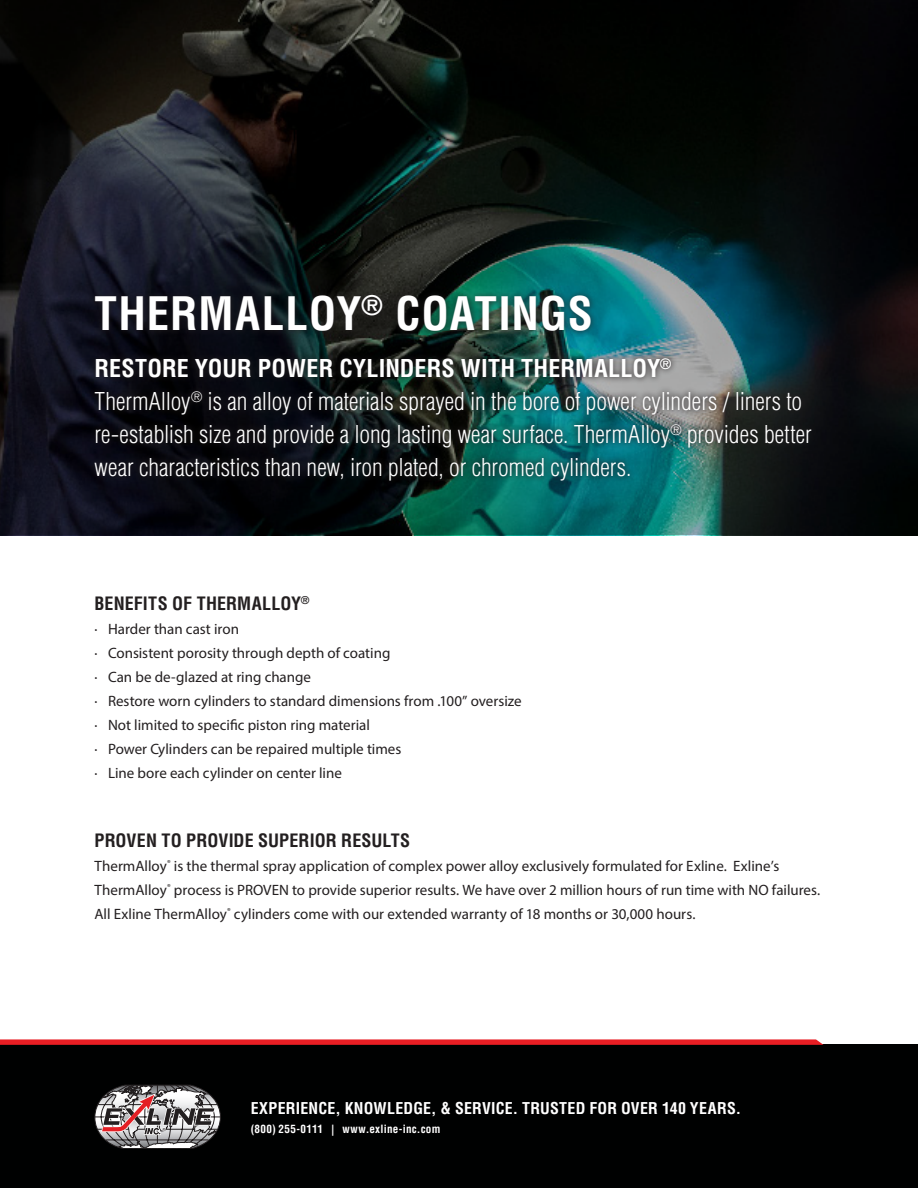
<style>
.page{position:relative;width:918px;height:1188px;background:#fff}
.page>*{position:absolute;margin:0;border:0;box-sizing:border-box;transform-origin:0 0}
.Main_Topic_Header{font:700 condensed 45px "Helvetica";letter-spacing:.02em;color:#fff}
.Main_Topic_Copy_-_Wh{font:300 condensed 24px/33px "Helvetica";color:#fff}
.Main_Topic_Sub-Heade{font:700 condensed 24px "Helvetica";letter-spacing:.005em;color:#fff}
.Secondary_Topic_Head{font:700 condensed 18px "Helvetica";letter-spacing:.005em;color:#231f20}
.t1{font:700 condensed 15.9px "Helvetica";letter-spacing:.015em;color:#fff}
.Secondary_Topic_Copy{font:15px/24px "Myriad Pro";color:#231f20}
.t2{font:700 condensed 11.1px "Helvetica";letter-spacing:.025em;color:#fff}
</style>
<div class="page">
<svg style="left:0;top:0;width:918px;height:535px;background:#0d1617"></svg>
<div style="left:0;top:1045px;width:918px;height:143px;background:#000101"></div>
<svg style="left:94px;top:1085px;width:127px;height:63px;background:#898082"></svg>
<div style="left:88px;top:288px;width:730px;height:199px;background:#231f20;opacity:.75"></div>
<svg style="left:0;top:1039px;width:824px;height:6px;background:#e32e33"></svg>
<p class="Main_Topic_Header" style="left:94px;top:286px;width:500px">THERMALLOY<sup>®</sup> COATINGS</p>
<p class="Main_Topic_Sub-Heade" style="left:94px;top:353px;width:579px">RESTORE YOUR POWER CYLINDERS WITH THERMALLOY<sup>®</sup></p>
<p class="Main_Topic_Copy_-_Wh" style="left:94px;top:384px;width:719px">ThermAlloy<sup>®</sup> is an alloy of materials sprayed in the bore of power cylinders / liners to re-establish size and provide a long lasting wear surface. ThermAlloy<sup>®</sup> provides better wear characteristics than new, iron plated, or chromed cylinders.</p>
<p class="Secondary_Topic_Head" style="left:94px;top:592px;width:217px">BENEFITS OF THERMALLOY<sup>®</sup></p>
<p class="Secondary_Topic_Copy" style="left:94px;top:617px;width:146px">∙ Harder than cast iron</p>
<p class="Secondary_Topic_Copy" style="left:94px;top:641px;width:297px">∙ Consistent porosity through depth of coating</p>
<p class="Secondary_Topic_Copy" style="left:94px;top:665px;width:218px">∙ Can be de-glazed at ring change</p>
<p class="Secondary_Topic_Copy" style="left:94px;top:689px;width:429px">∙ Restore worn cylinders to standard dimensions from .100” oversize</p>
<p class="Secondary_Topic_Copy" style="left:94px;top:713px;width:277px">∙ Not limited to specific piston ring material</p>
<p class="Secondary_Topic_Copy" style="left:94px;top:737px;width:308px">∙ Power Cylinders can be repaired multiple times</p>
<p class="Secondary_Topic_Copy" style="left:94px;top:761px;width:249px">∙ Line bore each cylinder on center line</p>
<p class="Secondary_Topic_Head" style="left:94px;top:829px;width:317px">PROVEN TO PROVIDE SUPERIOR RESULTS</p>
<p class="Secondary_Topic_Copy" style="left:94px;top:854px;width:727px">ThermAlloy<sup>®</sup> is the thermal spray application of complex power alloy exclusively formulated for Exline. Exline’s<br>ThermAlloy<sup>®</sup> process is PROVEN to provide superior results. We have over 2 million hours of run time with NO failures.<br>All Exline ThermAlloy<sup>®</sup> cylinders come with our extended warranty of 18 months or 30,000 hours.</p>
<p class="t1" style="left:251px;top:1098px;width:492px">EXPERIENCE, KNOWLEDGE, &amp; SERVICE. TRUSTED FOR OVER 140 YEARS.</p>
<p class="t2" style="left:251px;top:1122px;width:191px">(800) 255-0111 | www.exline-inc.com</p>
</div>
